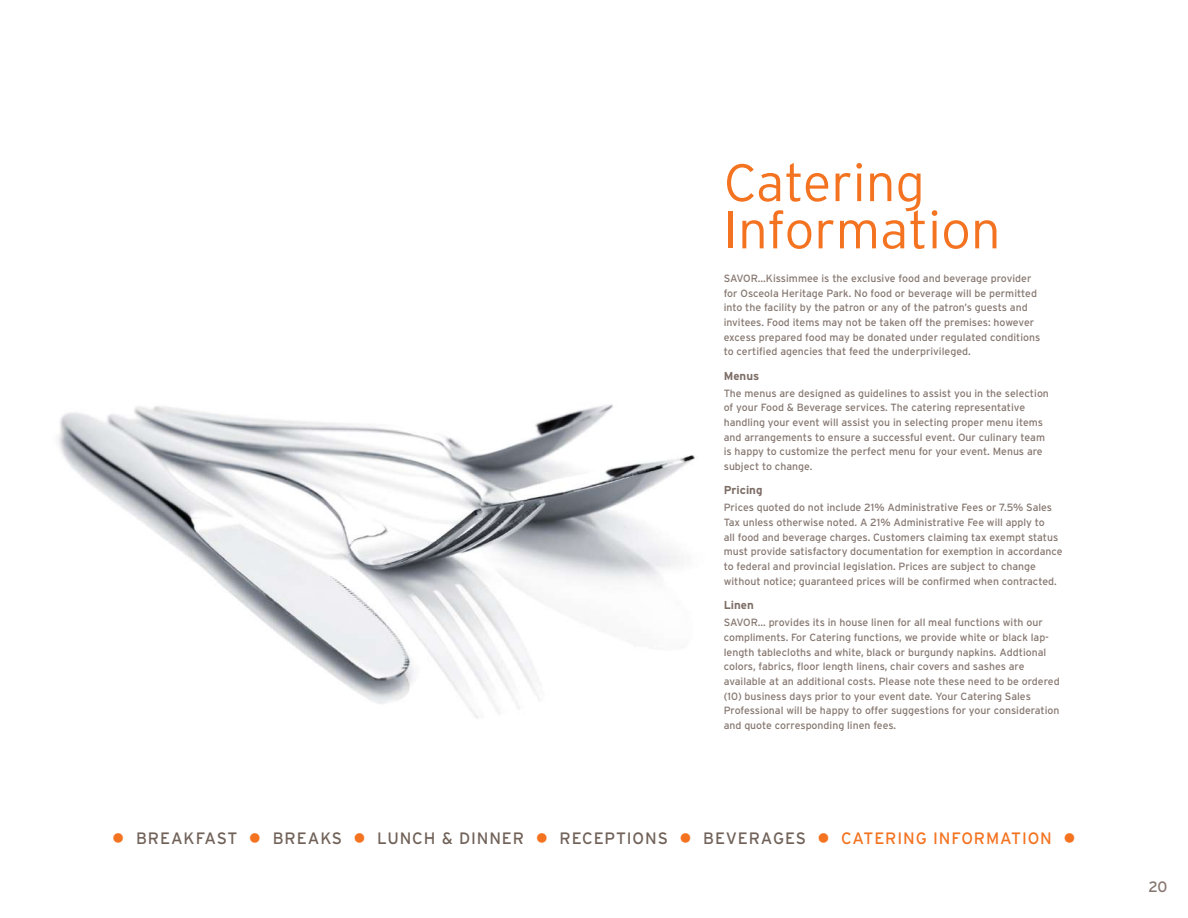
<style>
.page{position:relative;width:1188px;height:918px;background:#fff}
.page>*{position:absolute;margin:0;border:0;box-sizing:border-box;transform-origin:0 0}
.t1{font:300 52.5px/47.2px "Interstate";color:#f47321}
.t2{font:16.5px "Interstate";letter-spacing:.055em;color:#716259}
.t3{font:15px "Interstate";color:#867770}
.t4{font:700 11.55px "Interstate";color:#7d6e66}
.t5{font:10.5px/14.7px "Interstate";color:#867770}
.s1{color:#f47321}
</style>
<div class="page">
<img style="left:58px;top:404px;width:637px;height:315px">
<h1 class="t1" style="left:724px;top:159px;width:278px">Catering<br>Information</h1>
<p class="t5" style="left:724px;top:271px;width:318px">SAVOR...Kissimmee is the exclusive food and beverage provider for Osceola Heritage Park. No food or beverage will be permitted into the facility by the patron or any of the patron’s guests and invitees. Food items may not be taken off the premises: however excess prepared food may be donated under regulated conditions to certified agencies that feed the underprivileged.</p>
<p class="t4" style="left:724px;top:369px;width:37px">Menus</p>
<p class="t5" style="left:724px;top:386px;width:327px">The menus are designed as guidelines to assist you in the selection of your Food &amp; Beverage services. The catering representative handling your event will assist you in selecting proper menu items and arrangements to ensure a successful event. Our culinary team is happy to customize the perfect menu for your event. Menus are subject to change.</p>
<p class="t4" style="left:724px;top:484px;width:40px">Pricing</p>
<p class="t5" style="left:724px;top:500px;width:340px">Prices quoted do not include 21% Administrative Fees or 7.5% Sales Tax unless otherwise noted. A 21% Administrative Fee will apply to<br>all food and beverage charges. Customers claiming tax exempt status must provide satisfactory documentation for exemption in accordance to federal and provincial legislation. Prices are subject to change without notice; guaranteed prices will be confirmed when contracted.</p>
<p class="t4" style="left:724px;top:599px;width:32px">Linen</p>
<p class="t5" style="left:724px;top:615px;width:337px">SAVOR... provides its in house linen for all meal functions with our compliments. For Catering functions, we provide white or black lap&shy;length tablecloths and white, black or burgundy napkins. Addtional colors, fabrics, floor length linens, chair covers and sashes are available at an additional costs. Please note these need to be ordered (10) business days prior to your event date. Your Catering Sales Professional will be happy to offer suggestions for your consideration and quote corresponding linen fees.</p>
<h2 class="t2" style="left:112px;top:829px;width:965px"><span class="s1">●</span> BREAKFAST <span class="s1">●</span> BREAKS <span class="s1">●</span> LUNCH &amp; DINNER <span class="s1">●</span> RECEPTIONS <span class="s1">●</span> BEVERAGES <span class="s1">● CATERING INFORMATION</span> <span class="s1">●</span></h2>
<h3 class="t3" style="left:1148px;top:879px;width:21px">20</h3>
</div>
